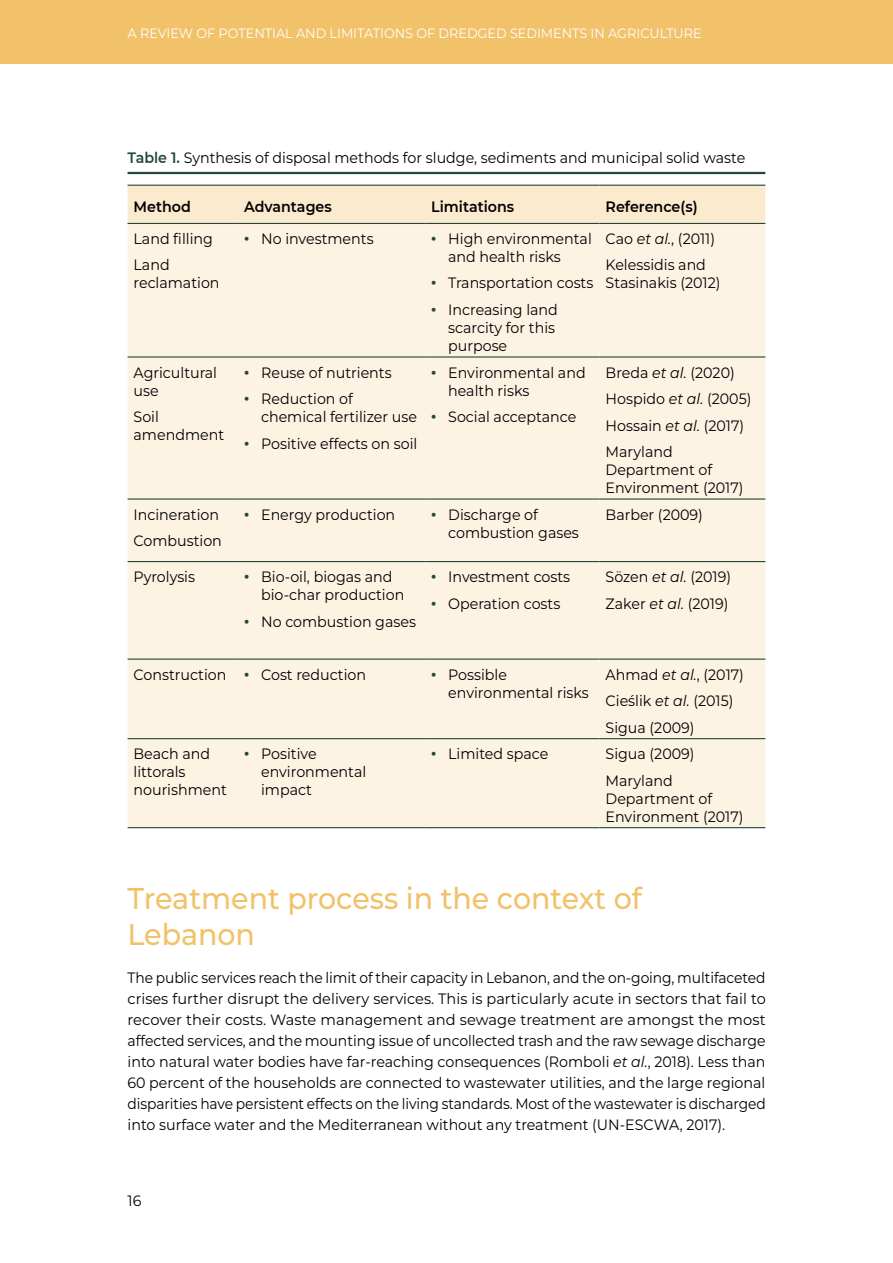
<style>
.page{position:relative;width:893px;height:1263px;background:#fff}
.page>*{position:absolute;margin:0;border:0;box-sizing:border-box;transform-origin:0 0}
.t1{font:500 30px/36px "Montserrat";color:#f1c26a;scale:.95 1}
.t2{font:100 15px/26.5px "Montserrat";color:#000;scale:.95 1}
.t3{font:100 15px/21px "Montserrat";color:#000;text-align:justify;scale:.92 1}
.t4{font:600 15px "Montserrat";color:#000;scale:.95 1}
.t5{font:100 13.5px "Montserrat";color:#fff;scale:.95 1}
.s1{font-weight:600;color:#22473b}
.s2{font-weight:900;color:#22473b}
.s3{font-style:italic}
</style>
<div class="page">
<div style="left:0;top:0;width:893px;height:64px;background:#f1c26a"></div>
<div style="left:128px;top:186px;width:637px;height:37px;background:#fbeace"></div>
<div style="left:128px;top:224px;width:637px;height:603px;background:#fdf3e3"></div>
<hr style="left:128px;top:356px;width:110px;height:2px;background:#22473b">
<hr style="left:238px;top:356px;width:187px;height:2px;background:#22473b">
<hr style="left:425px;top:356px;width:175px;height:2px;background:#22473b">
<hr style="left:600px;top:356px;width:165px;height:2px;background:#22473b">
<hr style="left:128px;top:498px;width:110px;height:2px;background:#22473b">
<hr style="left:238px;top:498px;width:187px;height:2px;background:#22473b">
<hr style="left:425px;top:498px;width:175px;height:2px;background:#22473b">
<hr style="left:600px;top:498px;width:165px;height:2px;background:#22473b">
<hr style="left:128px;top:561px;width:110px;height:1px;background:#22473b">
<hr style="left:238px;top:561px;width:187px;height:1px;background:#22473b">
<hr style="left:425px;top:561px;width:175px;height:1px;background:#22473b">
<hr style="left:600px;top:561px;width:165px;height:1px;background:#22473b">
<hr style="left:128px;top:658px;width:110px;height:2px;background:#22473b">
<hr style="left:238px;top:658px;width:187px;height:2px;background:#22473b">
<hr style="left:425px;top:658px;width:175px;height:2px;background:#22473b">
<hr style="left:600px;top:658px;width:165px;height:2px;background:#22473b">
<hr style="left:128px;top:738px;width:110px;height:1px;background:#22473b">
<hr style="left:238px;top:738px;width:187px;height:1px;background:#22473b">
<hr style="left:425px;top:738px;width:175px;height:1px;background:#22473b">
<hr style="left:600px;top:738px;width:165px;height:1px;background:#22473b">
<hr style="left:128px;top:185px;width:110px;height:1px;background:#22473b">
<hr style="left:238px;top:185px;width:187px;height:1px;background:#22473b">
<hr style="left:425px;top:185px;width:175px;height:1px;background:#22473b">
<hr style="left:600px;top:185px;width:165px;height:1px;background:#22473b">
<hr style="left:128px;top:223px;width:110px;height:1px;background:#22473b">
<hr style="left:238px;top:223px;width:187px;height:1px;background:#22473b">
<hr style="left:425px;top:223px;width:175px;height:1px;background:#22473b">
<hr style="left:600px;top:223px;width:165px;height:1px;background:#22473b">
<hr style="left:128px;top:827px;width:110px;height:1px;background:#22473b">
<hr style="left:238px;top:827px;width:187px;height:1px;background:#22473b">
<hr style="left:425px;top:827px;width:175px;height:1px;background:#22473b">
<hr style="left:600px;top:827px;width:165px;height:1px;background:#22473b">
<hr style="left:128px;top:172px;width:637px;height:2px;background:#22473b">
<p class="t5" style="left:128px;top:25px;width:606px">A REVIEW OF POTENTIAL AND LIMITATIONS OF DREDGED SEDIMENTS IN AGRICULTURE</p>
<p class="t2" style="left:128px;top:144px;width:652px"><span class="s1">Table 1.</span> Synthesis of disposal methods for sludge, sediments and municipal solid waste</p>
<p class="t4" style="left:134px;top:196px;width:62px">Method</p>
<p class="t4" style="left:244px;top:196px;width:94px">Advantages</p>
<p class="t4" style="left:431px;top:196px;width:89px">Limitations</p>
<p class="t4" style="left:606px;top:196px;width:98px">Reference(s)</p>
<p class="t2" style="left:134px;top:225px;width:85px">Land filling<br>Land</p>
<p class="t2" style="left:134px;top:269px;width:92px">reclamation</p>
<p class="t2" style="left:244px;top:225px;width:138px"><span class="s2">∙</span> No investments</p>
<p class="t2" style="left:448px;top:229px;width:153px;line-height:18px;text-indent:-17px"><span class="s2">∙</span> High environmental and health risks</p>
<p class="t2" style="left:431px;top:269px;width:172px"><span class="s2">∙</span> Transportation costs <span class="s2">∙</span> Increasing land</p>
<p class="t2" style="left:448px;top:318px;width:114px;line-height:18px">scarcity for this purpose</p>
<p class="t2" style="left:606px;top:225px;width:117px">Cao <span class="s3">et al.</span>, (2011)<br>Kelessidis and</p>
<p class="t2" style="left:606px;top:269px;width:122px">Stasinakis (2012)</p>
<p class="t2" style="left:134px;top:363px;width:89px;line-height:18px">Agricultural use</p>
<p class="t2" style="left:134px;top:407px;width:97px;line-height:18px">Soil amendment</p>
<p class="t2" style="left:244px;top:358px;width:157px"><span class="s2">∙</span> Reuse of nutrients <span class="s2">∙</span> Reduction of</p>
<p class="t2" style="left:244px;top:403px;width:184px;text-align:right">chemical fertilizer use<br><span class="s2">∙</span> Positive effects on soil</p>
<p class="t2" style="left:448px;top:363px;width:146px;line-height:18px;text-indent:-17px"><span class="s2">∙</span> Environmental and health risks</p>
<p class="t2" style="left:431px;top:403px;width:154px"><span class="s2">∙</span> Social acceptance</p>
<p class="t2" style="left:606px;top:358px;width:155px">Breda <span class="s3">et al.</span> (2020)<br>Hospido <span class="s3">et al.</span> (2005)<br>Hossain <span class="s3">et al.</span> (2017)<br>Maryland</p>
<p class="t2" style="left:606px;top:460px;width:147px;line-height:18px">Department of<br>Environment (2017)</p>
<p class="t2" style="left:134px;top:501px;width:95px">Incineration<br>Combustion</p>
<p class="t2" style="left:244px;top:501px;width:161px"><span class="s2">∙</span> Energy production</p>
<p class="t2" style="left:448px;top:505px;width:139px;line-height:18px;text-indent:-17px"><span class="s2">∙</span> Discharge of combustion gases</p>
<p class="t2" style="left:606px;top:501px;width:104px">Barber (2009)</p>
<p class="t2" style="left:134px;top:563px;width:66px">Pyrolysis</p>
<p class="t2" style="left:261px;top:567px;width:152px;line-height:18px;text-indent:-17px"><span class="s2">∙</span> Bio-oil, biogas and bio-char production</p>
<p class="t2" style="left:244px;top:608px;width:182px"><span class="s2">∙</span> No combustion gases</p>
<p class="t2" style="left:431px;top:563px;width:148px"><span class="s2">∙</span> Investment costs <span class="s2">∙</span> Operation costs</p>
<p class="t2" style="left:606px;top:563px;width:134px">Sözen <span class="s3">et al.</span> (2019)<br>Zaker <span class="s3">et al.</span> (2019)</p>
<p class="t2" style="left:134px;top:661px;width:246px">Construction <span class="s2">∙</span> Cost reduction</p>
<p class="t2" style="left:448px;top:665px;width:149px;line-height:18px;text-indent:-17px"><span class="s2">∙</span> Possible environmental risks</p>
<p class="t2" style="left:606px;top:661px;width:147px">Ahmad <span class="s3">et al.</span>, (2017)<br>Cieślik <span class="s3">et al.</span> (2015)<br>Sigua (2009)</p>
<p class="t2" style="left:134px;top:744px;width:100px;line-height:18px">Beach and littorals nourishment</p>
<p class="t2" style="left:261px;top:744px;width:112px;line-height:18px;text-indent:-17px"><span class="s2">∙</span> Positive environmental impact</p>
<p class="t2" style="left:431px;top:740px;width:125px"><span class="s2">∙</span> Limited space</p>
<p class="t2" style="left:606px;top:740px;width:95px">Sigua (2009)<br>Maryland</p>
<p class="t2" style="left:606px;top:789px;width:147px;line-height:18px">Department of<br>Environment (2017)</p>
<h1 class="t1" style="left:128px;top:880px;width:543px">Treatment process in the context of<br>Lebanon</h1>
<p class="t3" style="left:128px;top:967px;width:695px">The public services reach the limit of their capacity in Lebanon, and the on-going, multifaceted crises further disrupt the delivery services. This is particularly acute in sectors that fail to recover their costs. Waste management and sewage treatment are amongst the most affected services, and the mounting issue of uncollected trash and the raw sewage discharge into natural water bodies have far-reaching consequences (Romboli <span class="s3">et al.</span>, 2018). Less than 60 percent of the households are connected to wastewater utilities, and the large regional disparities have persistent effects on the living standards. Most of the wastewater is discharged into surface water and the Mediterranean without any treatment (UN-ESCWA, 2017).</p>
<p class="t2" style="left:128px;top:1187px;width:16px">16</p>
</div>
